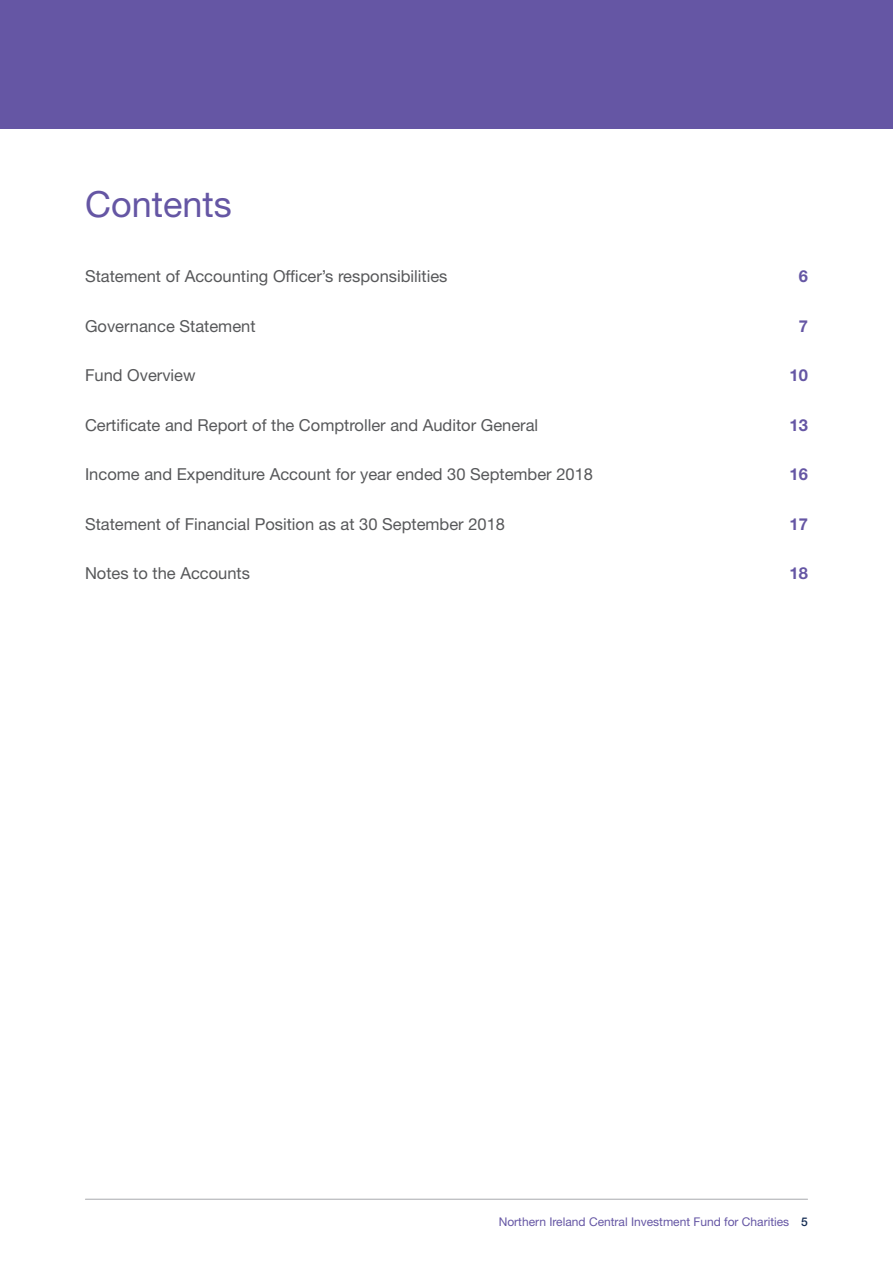
<style>
.page{position:relative;width:893px;height:1263px;background:#fff}
.page>*{position:absolute;margin:0;border:0;box-sizing:border-box;transform-origin:0 0}
.t1{font:36px "Helvetica Neue LT Std";color:#6556a4}
.t2{font:16.5px "Helvetica Neue LT Std";color:#57585a}
.t3{font:700 16.5px "Helvetica Neue LT Std";color:#6556a4}
.t4{font:12px "Helvetica Neue LT Std";color:#6556a4}
.s1{font-weight:500;color:#152c53}
</style>
<div class="page">
<div style="left:0;top:0;width:893px;height:128px;background:#6556a4"></div>
<hr style="left:85px;top:1199px;width:722px;height:1px;background:#a8a9ad">
<p class="t1" style="left:85px;top:183px;width:148px">Contents</p>
<p class="t2" style="left:85px;top:266px;width:364px">Statement of Accounting Officer’s responsibilities</p>
<p class="t3" style="left:799px;top:266px;width:11px">6</p>
<p class="t2" style="left:85px;top:316px;width:172px">Governance Statement</p>
<p class="t3" style="left:799px;top:315px;width:11px">7</p>
<p class="t2" style="left:85px;top:365px;width:112px">Fund Overview</p>
<p class="t3" style="left:790px;top:365px;width:20px">10</p>
<p class="t2" style="left:85px;top:415px;width:455px">Certificate and Report of the Comptroller and Auditor General</p>
<p class="t3" style="left:790px;top:414px;width:20px">13</p>
<p class="t2" style="left:85px;top:464px;width:509px">Income and Expenditure Account for year ended 30 September 2018</p>
<p class="t3" style="left:790px;top:464px;width:20px">16</p>
<p class="t2" style="left:85px;top:514px;width:421px">Statement of Financial Position as at 30 September 2018</p>
<p class="t3" style="left:790px;top:513px;width:20px">17</p>
<p class="t2" style="left:85px;top:563px;width:167px">Notes to the Accounts</p>
<p class="t3" style="left:790px;top:563px;width:20px">18</p>
<p class="t4" style="left:499px;top:1214px;width:311px">Northern Ireland Central Investment Fund for Charities <span class="s1">5</span></p>
</div>
